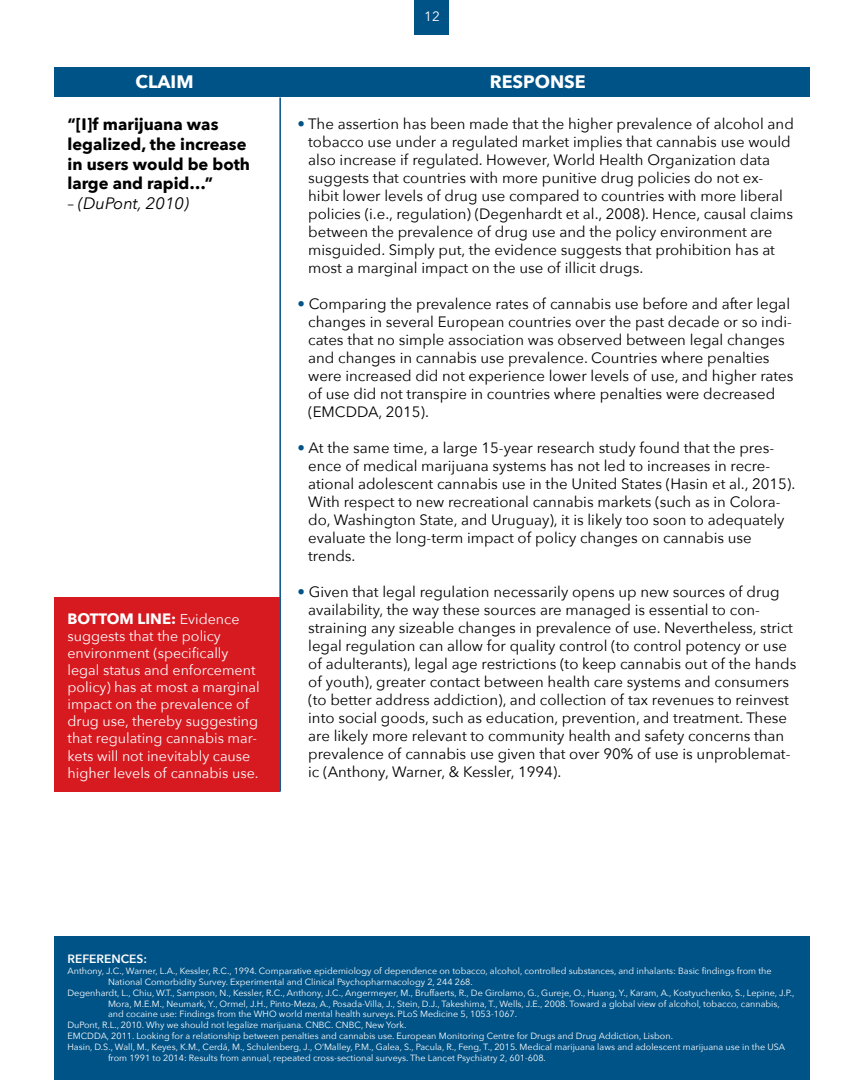
<style>
.page{position:relative;width:864px;height:1080px;background:#fff}
.page>*{position:absolute;margin:0;border:0;box-sizing:border-box;transform-origin:0 0}
.t1{font:700 18px "Avenir Next";color:#fff}
.t2{font:700 16.5px/19.8px "Avenir Next";color:#000}
.t3{font:italic 16.5px "Avenir Next";color:#000}
.t4{font:15px/18px "Avenir Next";color:#000}
.t5{font:700 15px "Avenir Next";color:#fff}
.t6{font:14.25px/17.1px "Avenir Next";color:#fff}
.t7{font:13.5px "Avenir Next";color:#fff}
.t8{font:600 12px "Avenir Next";color:#fff}
.t9{font:9px "Avenir Next";color:#fff}
.s1{font-style:normal}
.s2{color:#005387}
.s3{font-weight:400;font-size:14.25px}
</style>
<div class="page">
<div style="left:415px;top:0;width:34px;height:34px;background:#005387"></div>
<div style="left:54px;top:68px;width:756px;height:30px;background:#005387"></div>
<hr style="left:279px;top:98px;width:2px;height:694px;background:#005387">
<div style="left:54px;top:597px;width:225px;height:195px;background:#d71920"></div>
<div style="left:54px;top:936px;width:756px;height:144px;background:#005387"></div>
<p class="t7" style="left:424px;top:5px;width:17px">12</p>
<p class="t1" style="left:136px;top:66px;width:60px">CLAIM</p>
<p class="t1" style="left:490px;top:66px;width:98px">RESPONSE</p>
<p class="t2" style="left:68px;top:114px;width:184px">“[I]f marijuana was legalized, the increase in users would be both large and rapid…”</p>
<p class="t3" style="left:68px;top:190px;width:123px"><span class="s1">–</span> (DuPont, 2010)</p>
<p class="t4" style="left:308px;top:114px;width:487px;text-indent:-11px"><span class="s2">•</span> The assertion has been made that the higher prevalence of alcohol and tobacco use under a regulated market implies that cannabis use would also increase if regulated. However, World Health Organization data suggests that countries with more punitive drug policies do not ex&shy;hibit lower levels of drug use compared to countries with more liberal policies (i.e., regulation) (Degenhardt et al., 2008). Hence, causal claims between the prevalence of drug use and the policy environment are misguided. Simply put, the evidence suggests that prohibition has at most a marginal impact on the use of illicit drugs.</p>
<p class="t4" style="left:308px;top:294px;width:487px;text-indent:-11px"><span class="s2">•</span> Comparing the prevalence rates of cannabis use before and after legal changes in several European countries over the past decade or so indi&shy;cates that no simple association was observed between legal changes and changes in cannabis use prevalence. Countries where penalties were increased did not experience lower levels of use, and higher rates of use did not transpire in countries where penalties were decreased (EMCDDA, 2015).</p>
<p class="t4" style="left:308px;top:438px;width:489px;text-indent:-11px"><span class="s2">•</span> At the same time, a large 15-year research study found that the pres&shy;ence of medical marijuana systems has not led to increases in recre&shy;ational adolescent cannabis use in the United States (Hasin et al., 2015).<br>With respect to new recreational cannabis markets (such as in Colora&shy;do, Washington State, and Uruguay), it is likely too soon to adequately evaluate the long-term impact of policy changes on cannabis use trends.</p>
<p class="t4" style="left:308px;top:582px;width:490px;text-indent:-11px"><span class="s2">•</span> Given that legal regulation necessarily opens up new sources of drug availability, the way these sources are managed is essential to con&shy;straining any sizeable changes in prevalence of use. Nevertheless, strict legal regulation can allow for quality control (to control potency or use of adulterants), legal age restrictions (to keep cannabis out of the hands of youth), greater contact between health care systems and consumers (to better address addiction), and collection of tax revenues to reinvest into social goods, such as education, prevention, and treatment. These are likely more relevant to community health and safety concerns than prevalence of cannabis use given that over 90% of use is unproblemat&shy;ic (Anthony, Warner, &amp; Kessler, 1994).</p>
<p class="t5" style="left:68px;top:605px;width:174px">BOTTOM LINE: <span class="s3">Evidence</span></p>
<p class="t6" style="left:68px;top:627px;width:194px">suggests that the policy environment (specifically legal status and enforcement policy) has at most a marginal impact on the prevalence of drug use, thereby suggesting that regulating cannabis mar&shy;kets will not inevitably cause higher levels of cannabis use.</p>
<p class="t8" style="left:68px;top:949px;width:81px">REFERENCES:</p>
<p class="t9" style="left:68px;top:964px;width:706px">Anthony, J.C., Warner, L.A., Kessler, R.C., 1994. Comparative epidemiology of dependence on tobacco, alcohol, controlled substances, and inhalants: Basic findings from the</p>
<p class="t9" style="left:108px;top:974px;width:366px">National Comorbidity Survey. Experimental and Clinical Psychopharmacology 2, 244 268.</p>
<p class="t9" style="left:68px;top:985px;width:728px">Degenhardt, L., Chiu, W.T., Sampson, N., Kessler, R.C., Anthony, J.C., Angermeyer, M., Bruffaerts, R., De Girolamo, G., Gureje, O., Huang, Y., Karam, A., Kostyuchenko, S., Lepine, J.P.,</p>
<p class="t9" style="left:108px;top:996px;width:673px">Mora, M.E.M., Neumark, Y., Ormel, J.H., Pinto-Meza, A., Posada-Villa, J., Stein, D.J., Takeshima, T., Wells, J.E., 2008. Toward a global view of alcohol, tobacco, cannabis,</p>
<p class="t9" style="left:108px;top:1007px;width:411px">and cocaine use: Findings from the WHO world mental health surveys. PLoS Medicine 5, 1053-1067.</p>
<p class="t9" style="left:68px;top:1018px;width:340px">DuPont, R.L., 2010. Why we should not legalize marijuana. CNBC. CNBC, New York.</p>
<p class="t9" style="left:68px;top:1028px;width:607px">EMCDDA, 2011. Looking for a relationship between penalties and cannabis use. European Monitoring Centre for Drugs and Drug Addiction, Lisbon.</p>
<p class="t9" style="left:68px;top:1039px;width:719px">Hasin, D.S., Wall, M., Keyes, K.M., Cerdá, M., Schulenberg, J., O’Malley, P.M., Galea, S., Pacula, R., Feng, T., 2015. Medical marijuana laws and adolescent marijuana use in the USA</p>
<p class="t9" style="left:108px;top:1050px;width:439px">from 1991 to 2014: Results from annual, repeated cross-sectional surveys. The Lancet Psychiatry 2, 601-608.</p>
</div>
